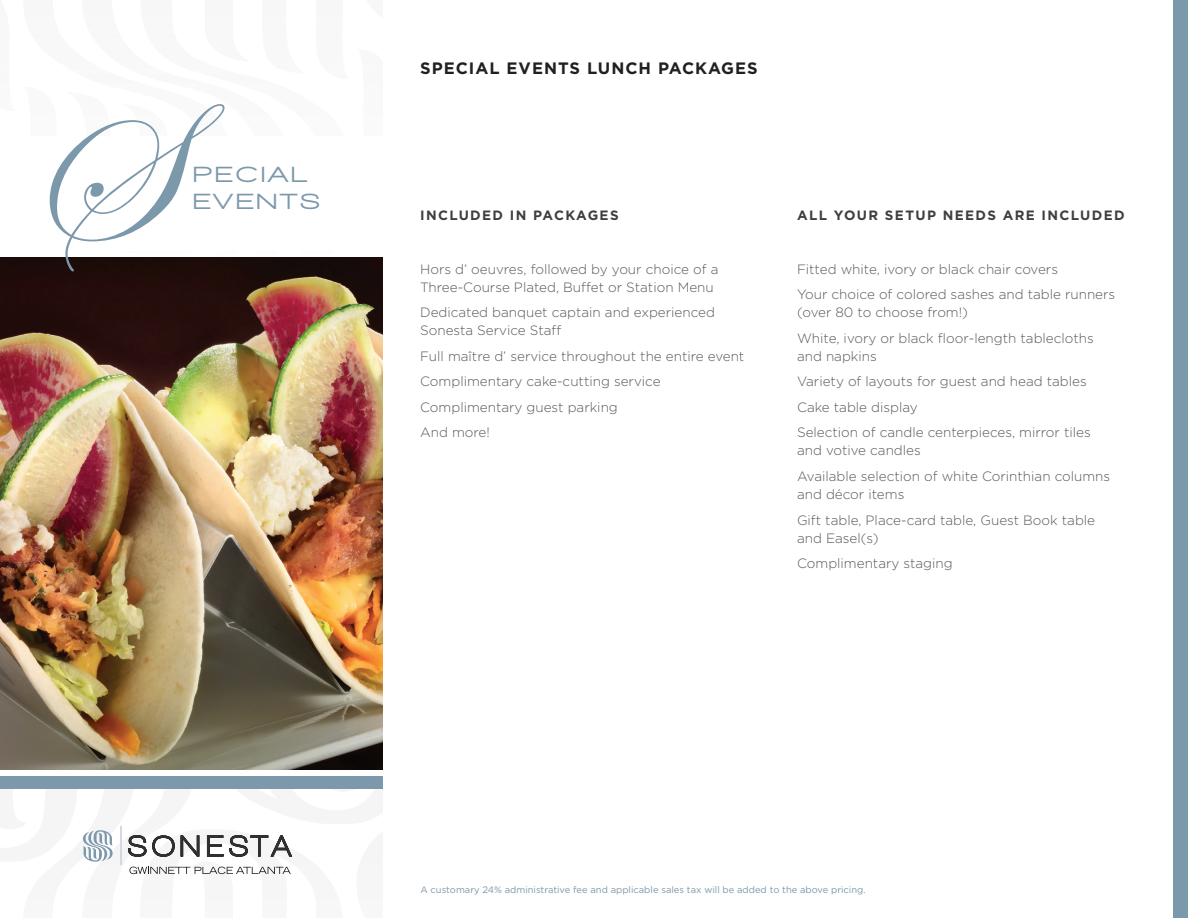
<style>
.page{position:relative;width:1188px;height:918px;background:#fff}
.page>*{position:absolute;margin:0;border:0;box-sizing:border-box;transform-origin:0 0}
.t1{font:202.65px "Edwardian Script ITC";color:#7c98ab}
.t2{font:900 22.5px "Walkway Expand";letter-spacing:.15em;color:#7c98ab}
.t3{font:700 16.5px "Gotham";letter-spacing:.06em;color:#231f20}
.t4{font:300 13.5px/25.5px "Gotham";color:#57585a}
.t5{font:700 13.5px "Gotham";letter-spacing:.1em;color:#3e3e3f}
.t6{font:9.3px "Gotham";color:#7c98ab}
</style>
<div class="page">
<div style="left:1173px;top:0;width:15px;height:918px;background:#7c98ab"></div>
<div style="left:0;top:776px;width:382px;height:13px;background:#7c98ab"></div>
<svg style="left:82px;top:826px;width:211px;height:48px"></svg>
<img style="left:0;top:257px;width:382px;height:512px">
<h1 class="t1" style="left:23px;top:65px;width:145px">S</h1>
<h2 class="t2" style="left:193px;top:162px;width:115px">PECIAL</h2>
<h2 class="t2" style="left:193px;top:189px;width:127px">EVENTS</h2>
<p class="t3" style="left:420px;top:59px;width:337px">SPECIAL EVENTS LUNCH PACKAG ES</p>
<p class="t5" style="left:420px;top:207px;width:198px">I NCLUDED I N PACKAGES</p>
<p class="t4" style="left:420px;top:260px;width:300px;line-height:18px">Hors d’ oeuvres, followed by your choice of a<br>Three-Course Plated, Buffet or Station Menu</p>
<p class="t4" style="left:420px;top:303px;width:296px;line-height:18px">Dedicated banquet captain and experienced<br>Sonesta Service Staff</p>
<p class="t4" style="left:420px;top:343px;width:326px">Full maître d’ service throughout the entire event<br>Complimentary cake-cutting service<br>Complimentary guest parking<br>And more!</p>
<p class="t5" style="left:797px;top:207px;width:329px">ALL YOUR SETUP N EEDS ARE I NCLUDED</p>
<p class="t4" style="left:797px;top:256px;width:320px">Fitted white, ivory or black chair covers<br>Your choice of colored sashes and table runners</p>
<p class="t4" style="left:797px;top:300px;width:298px">(over 80 to choose from!)<br>White, ivory or black floor-length tablecloths</p>
<p class="t4" style="left:797px;top:343px;width:295px">and napkins<br>Variety of layouts for guest and head tables<br>Cake table display<br>Selection of candle centerpieces, mirror tiles</p>
<p class="t4" style="left:797px;top:438px;width:315px">and votive candles<br>Available selection of white Corinthian columns</p>
<p class="t4" style="left:797px;top:481px;width:300px">and décor items<br>Gift table, Place-card table, Guest Book table</p>
<p class="t4" style="left:797px;top:525px;width:157px">and Easel(s)<br>Complimentary staging</p>
<p class="t6" style="left:420px;top:884px;width:447px">A customary 24% administrative fee and applicable sales tax will be added to the above pricing.</p>
</div>
